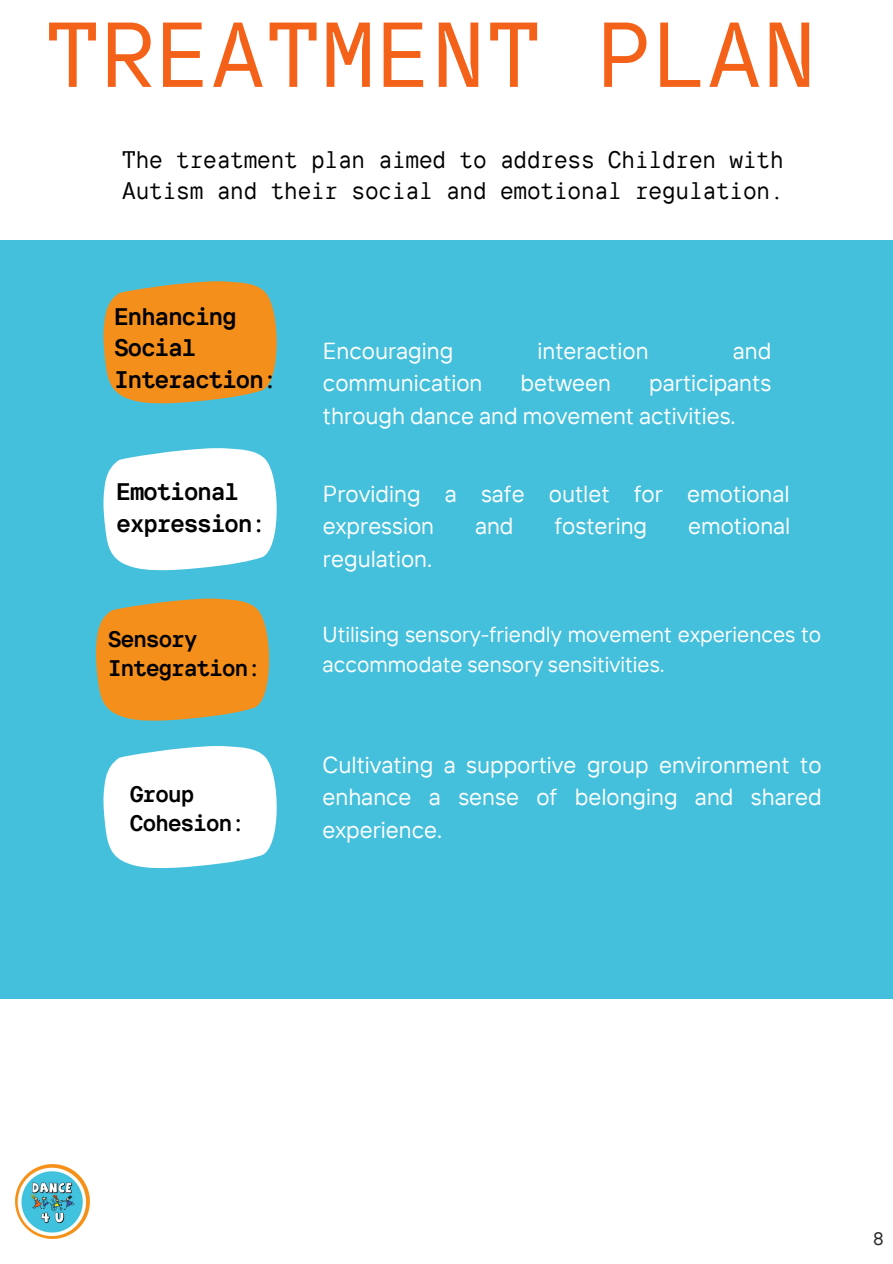
<style>
.page{position:relative;width:893px;height:1264px;background:#fff}
.page>*{position:absolute;margin:0;border:0;box-sizing:border-box;transform-origin:0 0}
.t1{font:91.8px "TT Interphases Mono";color:#f46119}
.t2{font:23.85px/31.5px "TT Interphases Mono";letter-spacing:-.035em;color:#000}
.t3{font:700 23.85px/31.5px "TT Interphases Mono";letter-spacing:-.035em;color:#000}
.t4{font:23.1px/32.5px "TT Interphases";color:#fff}
.t5{font:700 22.35px "TT Interphases Mono";letter-spacing:-.035em;color:#000}
.t6{font:21.75px/30.5px "TT Interphases";color:#fff}
.t7{font:18px "TT Interphases";color:#272727}
</style>
<div class="page">
<div style="left:0;top:240px;width:892px;height:758px;background:#44c0dc"></div>
<svg style="left:103px;top:281px;width:173px;height:122px;background:#e09431"></svg>
<svg style="left:103px;top:448px;width:173px;height:122px;background:#e9f7fa"></svg>
<svg style="left:96px;top:598px;width:173px;height:122px;background:#e09431"></svg>
<svg style="left:103px;top:746px;width:173px;height:121px;background:#eaf8fb"></svg>
<img style="left:16px;top:1164px;width:74px;height:74px">
<p class="t1" style="left:45px;top:-1px;width:773px">TREATMENT PLAN</p>
<p class="t2" style="left:122px;top:143px;width:663px">The treatment plan aimed to address Children with<br>Autism and their social and emotional regulation.</p>
<p class="t3" style="left:114px;top:300px;width:124px">Enhancing</p>
<p class="t3" style="left:114px;top:332px;width:164px">Social<br>Interaction:</p>
<p class="t3" style="left:117px;top:476px;width:151px">Emotional expression:</p>
<p class="t5" style="left:108px;top:625px;width:91px">Sensory</p>
<p class="t5" style="left:108px;top:655px;width:154px">Integration:</p>
<p class="t5" style="left:130px;top:780px;width:66px">Group</p>
<p class="t5" style="left:130px;top:810px;width:116px">Cohesion:</p>
<p class="t4" style="left:323px;top:334px;width:132px">Encouraging</p>
<p class="t4" style="left:537px;top:334px;width:112px">interaction</p>
<p class="t4" style="left:732px;top:334px;width:40px">and</p>
<p class="t4" style="left:323px;top:366px;width:161px">communication</p>
<p class="t4" style="left:520px;top:366px;width:92px">between</p>
<p class="t4" style="left:323px;top:366px;width:449px;text-indent:326px">participants through dance and movement activities.</p>
<p class="t4" style="left:323px;top:477px;width:468px">Providing a safe outlet for emotional expression</p>
<p class="t4" style="left:475px;top:509px;width:40px">and</p>
<p class="t4" style="left:554px;top:509px;width:94px">fostering</p>
<p class="t4" style="left:688px;top:509px;width:104px">emotional</p>
<p class="t4" style="left:323px;top:542px;width:111px">regulation.</p>
<p class="t6" style="left:322px;top:618px;width:500px">Utilising sensory-friendly movement experiences to accommodate sensory sensitivities.</p>
<p class="t4" style="left:322px;top:748px;width:500px;text-align:justify">Cultivating a supportive group environment to enhance a sense of belonging and shared experience.</p>
<p class="t7" style="left:873px;top:1227px;width:12px">8</p>
</div>
